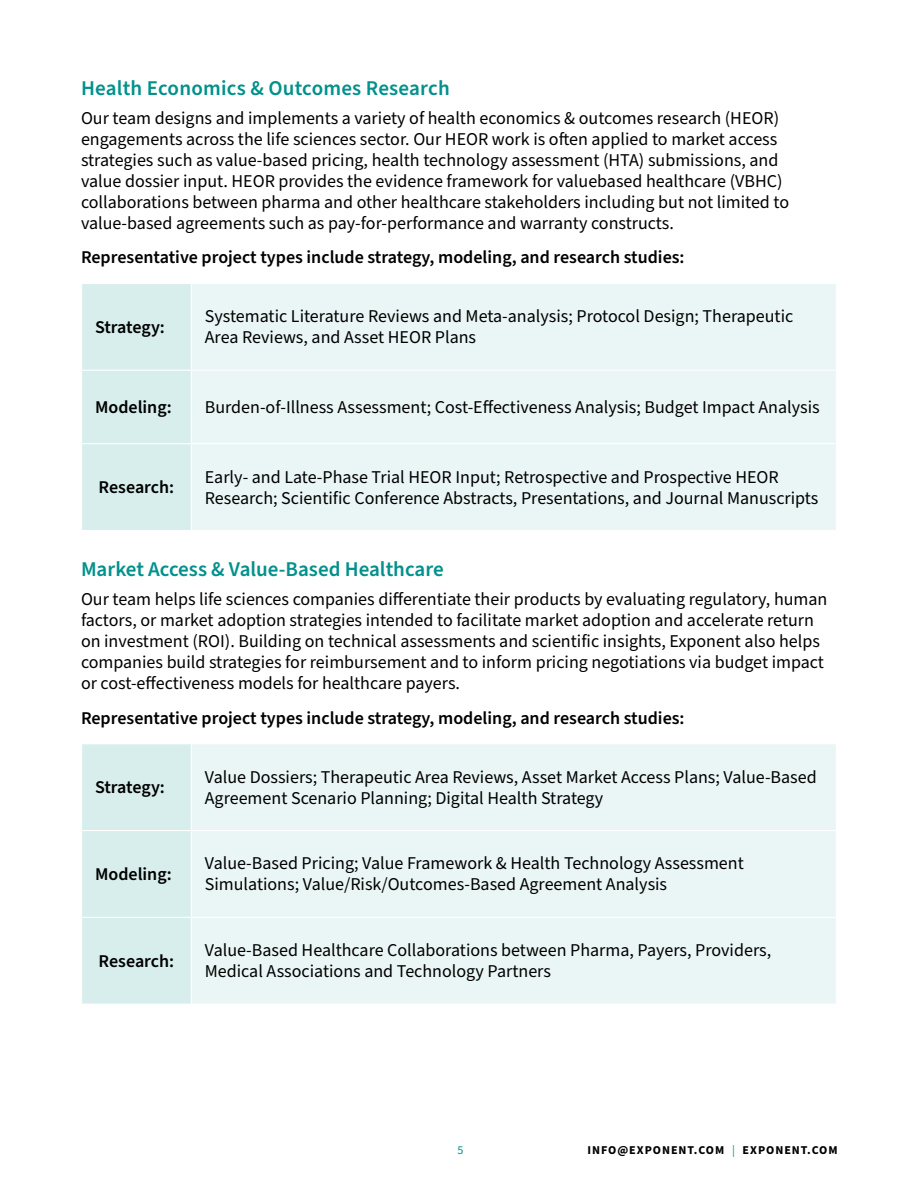
<style>
.page{position:relative;width:918px;height:1188px;background:#fff}
.page>*{position:absolute;margin:0;border:0;box-sizing:border-box;transform-origin:0 0}
.t1{font:600 21px "Source Sans Pro";color:#02918c}
.t2{font:18px/21px "Source Sans Pro";color:#000}
.t3{font:600 18px "Source Sans Pro";color:#000}
.t4{font:700 12px "Source Sans Pro";letter-spacing:.08em;color:#000}
.t5{font:12px "Source Sans Pro";color:#02918c}
.s1{font-weight:400;color:#02918c}
</style>
<div class="page">
<div style="left:82px;top:284px;width:109px;height:246px;background:#d7eeed"></div>
<div style="left:192px;top:284px;width:644px;height:246px;background:#eaf6f5"></div>
<hr style="left:81px;top:370px;width:110px;height:1px;background:#fff">
<hr style="left:191px;top:370px;width:646px;height:1px;background:#fff">
<hr style="left:81px;top:443px;width:110px;height:1px;background:#fff">
<hr style="left:191px;top:443px;width:646px;height:1px;background:#fff">
<div style="left:82px;top:744px;width:109px;height:260px;background:#d7eeed"></div>
<div style="left:192px;top:744px;width:644px;height:260px;background:#eaf6f5"></div>
<hr style="left:81px;top:830px;width:110px;height:1px;background:#fff">
<hr style="left:191px;top:830px;width:646px;height:1px;background:#fff">
<hr style="left:81px;top:917px;width:110px;height:1px;background:#fff">
<hr style="left:191px;top:917px;width:646px;height:1px;background:#fff">
<p class="t1" style="left:81px;top:74px;width:370px">Health Economics &amp; Outcomes Research</p>
<p class="t2" style="left:81px;top:108px;width:710px">Our team designs and implements a variety of health economics &amp; outcomes research (HEOR) engagements across the life sciences sector. Our HEOR work is often applied to market access strategies such as value-based pricing, health technology assessment (HTA) submissions, and value dossier input. HEOR provides the evidence framework for valuebased healthcare (VBHC) collaborations between pharma and other healthcare stakeholders including but not limited to value-based agreements such as pay-for-performance and warranty constructs.</p>
<p class="t3" style="left:81px;top:245px;width:605px">Representative project types include strategy, modeling, and research studies:</p>
<p class="t3" style="left:95px;top:315px;width:71px">Strategy:</p>
<p class="t2" style="left:205px;top:306px;width:590px">Systematic Literature Reviews and Meta-analysis; Protocol Design; Therapeutic<br>Area Reviews, and Asset HEOR Plans</p>
<p class="t3" style="left:95px;top:395px;width:78px">Modeling:</p>
<p class="t2" style="left:205px;top:397px;width:616px">Burden-of-Illness Assessment; Cost-Effectiveness Analysis; Budget Impact Analysis</p>
<p class="t3" style="left:99px;top:475px;width:77px">Research:</p>
<p class="t2" style="left:205px;top:467px;width:615px">Early- and Late-Phase Trial HEOR Input; Retrospective and Prospective HEOR<br>Research; Scientific Conference Abstracts, Presentations, and Journal Manuscripts</p>
<p class="t1" style="left:81px;top:555px;width:364px">Market Access &amp; Value-Based Healthcare</p>
<p class="t2" style="left:81px;top:589px;width:748px">Our team helps life sciences companies differentiate their products by evaluating regulatory, human factors, or market adoption strategies intended to facilitate market adoption and accelerate return on investment (ROI). Building on technical assessments and scientific insights, Exponent also helps companies build strategies for reimbursement and to inform pricing negotiations via budget impact or cost-effectiveness models for healthcare payers.</p>
<p class="t3" style="left:81px;top:706px;width:605px">Representative project types include strategy, modeling, and research studies:</p>
<p class="t3" style="left:95px;top:775px;width:71px">Strategy:</p>
<p class="t2" style="left:205px;top:767px;width:613px">Value Dossiers; Therapeutic Area Reviews, Asset Market Access Plans; Value-Based<br>Agreement Scenario Planning; Digital Health Strategy</p>
<p class="t3" style="left:95px;top:862px;width:78px">Modeling:</p>
<p class="t2" style="left:205px;top:853px;width:540px">Value-Based Pricing; Value Framework &amp; Health Technology Assessment<br>Simulations; Value/Risk/Outcomes-Based Agreement Analysis</p>
<p class="t3" style="left:99px;top:949px;width:77px">Research:</p>
<p class="t2" style="left:205px;top:940px;width:568px">Value-Based Healthcare Collaborations between Pharma, Payers, Providers,<br>Medical Associations and Technology Partners</p>
<p class="t5" style="left:457px;top:1142px;width:7px">5</p>
<p class="t4" style="left:587px;top:1142px;width:252px">INFO@EXPONENT.COM <span class="s1">|</span> EXPONENT.COM</p>
</div>
